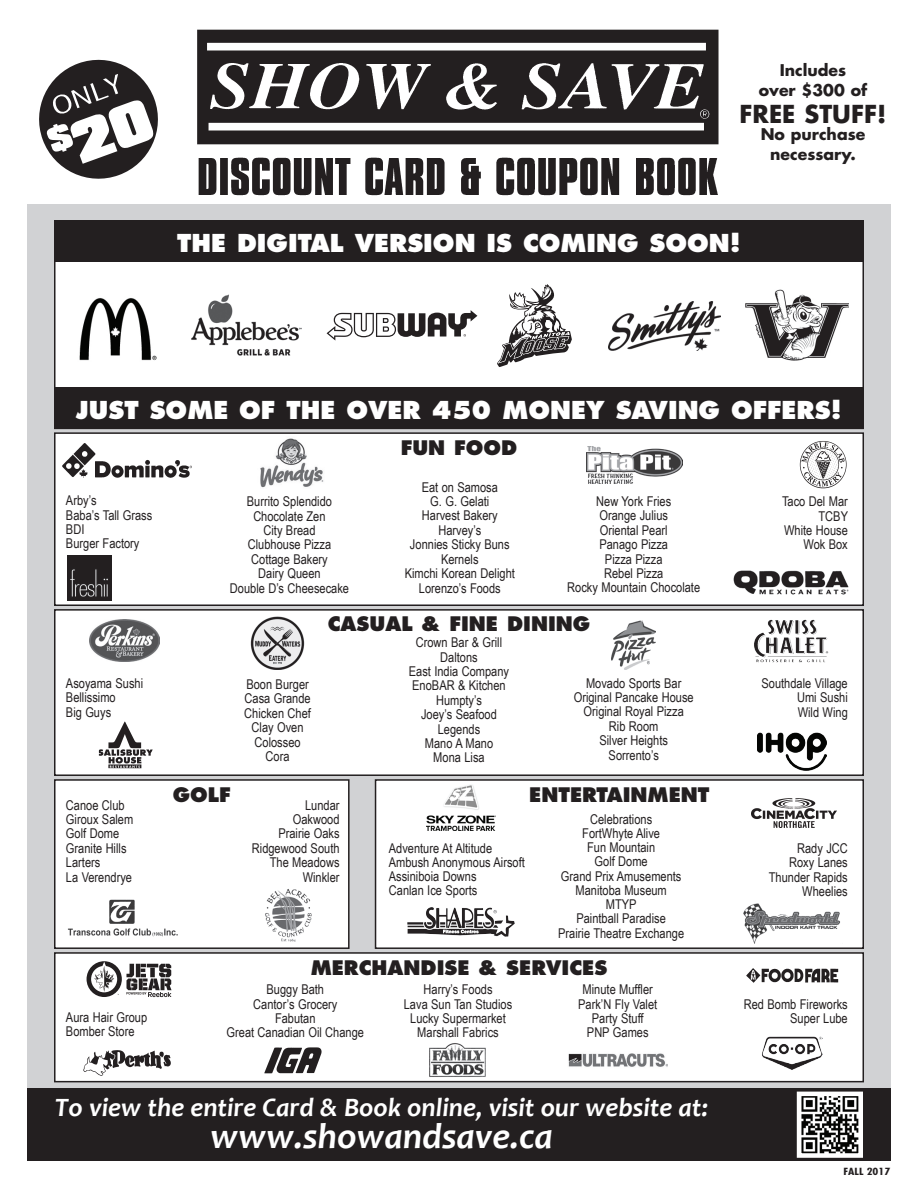
<style>
.page{position:relative;width:918px;height:1188px;background:#fff}
.page>*{position:absolute;margin:0;border:0;box-sizing:border-box;transform-origin:0 0}
.t1{font:italic 700 36.45px "Candara";color:#fff}
.t2{font:italic 700 26.7px "Candara";color:#fff}
.t3{font:700 24.15px "Futura";color:#231f20}
.t4{font:800 24px "Futura";color:#fff}
.t5{font:800 19.5px "Futura";color:#231f20}
.t6{font:700 15.75px/19.2px "Futura";color:#231f20;text-align:center}
.t7{font:13.5px/14.4px "Arial Narrow";color:#231f20;text-align:center}
.t8{font:700 condensed 9.6px "Futura";color:#231f20;scale:1.25 1}
.t9{font:700 7.5px "Helvetica";color:#231f20}
</style>
<div class="page">
<div style="left:27px;top:205px;width:864px;height:885px;background:#d1d2d4"></div>
<div style="left:27px;top:1088px;width:864px;height:73px;background:#231f20"></div>
<img style="left:197px;top:29px;width:522px;height:167px">
<div style="left:55px;top:259px;width:808px;height:169px;background:#fff"></div>
<div style="left:55px;top:953px;width:808px;height:129px;background:#fff"></div>
<div style="left:54px;top:952px;width:810px;height:130px;border:2px solid #231f20"></div>
<div style="left:55px;top:433px;width:808px;height:172px;background:#fff"></div>
<div style="left:54px;top:432px;width:810px;height:174px;border:2px solid #231f20"></div>
<div style="left:55px;top:610px;width:808px;height:165px;background:#fff"></div>
<div style="left:54px;top:609px;width:810px;height:167px;border:2px solid #231f20"></div>
<div style="left:55px;top:780px;width:294px;height:168px;background:#fff"></div>
<div style="left:54px;top:779px;width:296px;height:170px;border:2px solid #231f20"></div>
<div style="left:376px;top:780px;width:487px;height:168px;background:#fff"></div>
<div style="left:375px;top:779px;width:489px;height:170px;border:2px solid #231f20"></div>
<img style="left:62px;top:443px;width:129px;height:35px">
<img style="left:67px;top:556px;width:45px;height:45px">
<img style="left:568px;top:1053px;width:100px;height:14px">
<img style="left:799px;top:441px;width:48px;height:48px">
<img style="left:762px;top:1036px;width:61px;height:34px">
<img style="left:426px;top:785px;width:69px;height:46px">
<img style="left:747px;top:968px;width:92px;height:14px">
<svg style="left:39px;top:59px;width:119px;height:120px"></svg>
<div style="left:54px;top:388px;width:810px;height:41px;background:#231f20"></div>
<div style="left:54px;top:221px;width:810px;height:41px;background:#231f20"></div>
<img style="left:79px;top:298px;width:78px;height:63px">
<svg style="left:327px;top:310px;width:150px;height:31px"></svg>
<img style="left:609px;top:301px;width:111px;height:50px">
<img style="left:191px;top:294px;width:111px;height:62px">
<img style="left:746px;top:290px;width:102px;height:71px">
<img style="left:733px;top:570px;width:116px;height:25px">
<img style="left:251px;top:617px;width:54px;height:53px">
<img style="left:757px;top:732px;width:70px;height:38px">
<img style="left:260px;top:438px;width:64px;height:50px">
<img style="left:587px;top:447px;width:95px;height:36px">
<img style="left:90px;top:620px;width:69px;height:42px">
<img style="left:99px;top:721px;width:54px;height:47px">
<img style="left:611px;top:620px;width:45px;height:50px">
<img style="left:754px;top:619px;width:75px;height:44px">
<img style="left:67px;top:899px;width:111px;height:38px">
<img style="left:265px;top:889px;width:47px;height:53px">
<img style="left:407px;top:907px;width:107px;height:30px">
<img style="left:751px;top:798px;width:85px;height:29px">
<img style="left:743px;top:903px;width:97px;height:41px">
<svg style="left:126px;top:964px;width:46px;height:33px"></svg>
<svg style="left:85px;top:960px;width:38px;height:38px"></svg>
<div style="left:87px;top:961px;width:35px;height:36px;background:#231f20;border-radius:50%"></div>
<svg style="left:91px;top:962px;width:28px;height:33px"></svg>
<img style="left:264px;top:1047px;width:58px;height:27px">
<img style="left:429px;top:1043px;width:57px;height:34px">
<svg style="left:497px;top:284px;width:75px;height:83px"></svg>
<img style="left:802px;top:1097px;width:56px;height:56px">
<div style="left:797px;top:1092px;width:66px;height:66px;border:4px solid #fff"></div>
<img style="left:84px;top:1050px;width:86px;height:25px">
<p class="t6" style="left:759px;top:61px;width:110px">Includes<br>over $300 of</p>
<p class="t6" style="left:761px;top:124px;width:106px">No purchase necessary.</p>
<h3 class="t3" style="left:740px;top:97px;width:148px">FREE STUFF!</h3>
<h3 class="t4" style="left:177px;top:229px;width:565px">THE DIGITAL VERSION IS COMING SOON!</h3>
<h3 class="t4" style="left:76px;top:395px;width:767px">JUST SOME OF THE OVER 450 MONEY SAVING OFFERS!</h3>
<h3 class="t5" style="left:401px;top:436px;width:118px">FUN FOOD</h3>
<p class="t7" style="left:405px;top:480px;width:112px">Eat on Samosa<br>G. G. Gelati<br>Harvest Bakery<br>Harvey’s<br>Jonnies Sticky Buns<br>Kernels<br>Kimchi Korean Delight<br>Lorenzo’s Foods</p>
<p class="t7" style="left:66px;top:493px;width:88px;text-align:left">Arby’s<br>Baba’s Tall Grass<br>BDI<br>Burger Factory</p>
<p class="t7" style="left:230px;top:494px;width:121px">Burrito Splendido<br>Chocolate Zen<br>City Bread<br>Clubhouse Pizza<br>Cottage Bakery<br>Dairy Queen<br>Double D’s Cheesecake</p>
<p class="t7" style="left:567px;top:494px;width:134px">New York Fries<br>Orange Julius<br>Oriental Pearl<br>Panago Pizza<br>Pizza Pizza<br>Rebel Pizza<br>Rocky Mountain Chocolate</p>
<p class="t7" style="left:782px;top:494px;width:68px;text-align:right">Taco Del Mar<br>TCBY<br>White House<br>Wok Box</p>
<h3 class="t5" style="left:328px;top:611px;width:264px">CASUAL &amp; FINE DINING</h3>
<p class="t9" style="left:737px;top:519px;width:94px">180 - 1600 Kenaston Blvd.</p>
<p class="t7" style="left:66px;top:676px;width:79px;text-align:left">Asoyama Sushi<br>Bellissimo<br>Big Guys</p>
<p class="t7" style="left:244px;top:677px;width:68px">Boon Burger<br>Casa Grande<br>Chicken Chef<br>Clay Oven<br>Colosseo<br>Cora</p>
<p class="t7" style="left:409px;top:635px;width:102px">Crown Bar &amp; Grill<br>Daltons<br>East India Company<br>EnoBAR &amp; Kitchen<br>Humpty’s<br>Joey’s Seafood<br>Legends<br>Mano A Mano<br>Mona Lisa</p>
<p class="t7" style="left:574px;top:676px;width:121px">Movado Sports Bar<br>Original Pancake House<br>Original Royal Pizza<br>Rib Room<br>Silver Heights<br>Sorrento’s</p>
<p class="t7" style="left:797px;top:676px;width:52px;text-align:justify;text-indent:-36px">Southdale Village Umi Sushi Wild Wing</p>
<h3 class="t5" style="left:173px;top:783px;width:60px">GOLF</h3>
<h3 class="t5" style="left:529px;top:783px;width:182px">ENTERTAINMENT</h3>
<p class="t7" style="left:66px;top:798px;width:69px;text-align:left">Canoe Club<br>Giroux Salem<br>Golf Dome<br>Granite Hills<br>Larters<br>La Verendrye</p>
<p class="t7" style="left:252px;top:798px;width:89px;text-align:right">Lundar<br>Oakwood<br>Prairie Oaks<br>Ridgewood South<br>The Meadows<br>Winkler</p>
<p class="t7" style="left:558px;top:812px;width:127px">Celebrations<br>FortWhyte Alive<br>Fun Mountain<br>Golf Dome<br>Grand Prix Amusements<br>Manitoba Museum<br>MTYP<br>Paintball Paradise<br>Prairie Theatre Exchange</p>
<p class="t7" style="left:389px;top:841px;width:138px;text-align:left">Adventure At Altitude<br>Ambush Anonymous Airsoft<br>Assiniboia Downs<br>Canlan Ice Sports</p>
<p class="t7" style="left:66px;top:1010px;width:83px;text-align:left">Aura Hair Group<br>Bomber Store</p>
<h3 class="t5" style="left:311px;top:956px;width:298px">MERCHANDISE &amp; SERVICES</h3>
<p class="t7" style="left:227px;top:982px;width:139px">Buggy Bath<br>Cantor’s Grocery<br>Fabutan<br>Great Canadian Oil Change</p>
<p class="t7" style="left:404px;top:982px;width:110px">Harry’s Foods<br>Lava Sun Tan Studios<br>Lucky Supermarket<br>Marshall Fabrics</p>
<p class="t7" style="left:578px;top:982px;width:81px">Minute Muffler<br>Park’N Fly Valet<br>Party Stuff<br>PNP Games</p>
<h2 class="t2" style="left:55px;top:1091px;width:655px">To view the entire Card &amp; Book online, visit our website at:</h2>
<h1 class="t1" style="left:210px;top:1114px;width:344px">www.showandsave.ca</h1>
<p class="t7" style="left:769px;top:841px;width:81px;text-align:right">Rady JCC<br>Roxy Lanes<br>Thunder Rapids<br>Wheelies</p>
<p class="t7" style="left:744px;top:997px;width:105px;text-align:right">Red Bomb Fireworks<br>Super Lube</p>
<p class="t8" style="left:843px;top:1166px;width:39px">FALL 2017</p>
</div>
